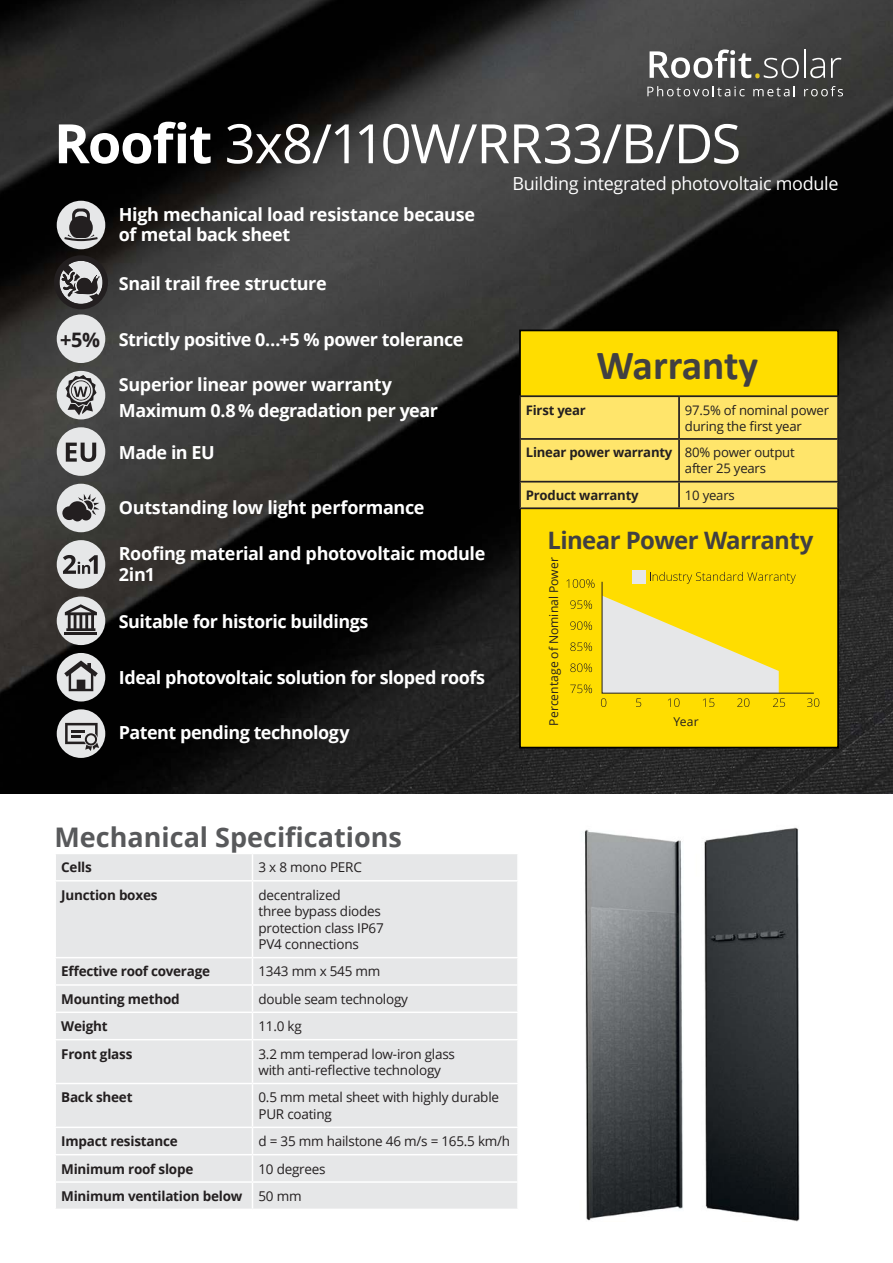
<style>
.page{position:relative;width:893px;height:1263px;background:#fff}
.page>*{position:absolute;margin:0;border:0;box-sizing:border-box;transform-origin:0 0}
.t1{font:54.3px "Open Sans";letter-spacing:-.025em;color:#fff}
.t2{font:700 41.55px "Calibri";color:#414042}
.t3{font:700 27px "Open Sans";color:#58595b}
.t4{font:700 24px "Open Sans";letter-spacing:-.03em;color:#414042}
.t5{font:700 19.95px "Open Sans";color:#231f20}
.t6{font:700 18px/20.7px "Open Sans";letter-spacing:-.025em;color:#fff}
.t7{font:18px "Open Sans";letter-spacing:-.015em;color:#fff}
.Paragraph_Style_1{font:13.5px/16.5px "Open Sans";letter-spacing:-.015em;color:#231f20}
.Paragraph_Style_1-2{font:700 13.5px "Open Sans";letter-spacing:-.015em;color:#231f20}
.t8{font:13.2px/16px "Open Sans";letter-spacing:-.015em;color:#231f20}
.t9{font:700 13.2px "Open Sans";letter-spacing:-.015em;color:#231f20}
.t10{font:12.15px "Open Sans";letter-spacing:.005em;color:#231f20}
.s1{font-weight:700}
</style>
<div class="page">
<img style="left:584px;top:827px;width:216px;height:395px">
<img style="left:0;top:0;width:893px;height:793px">
<div style="left:56px;top:854px;width:461px;height:354px;background:#e6e7e8"></div>
<svg style="left:252px;top:854px;width:1px;height:26px"></svg>
<hr style="left:54px;top:880px;width:198px;height:1px;background:#fff">
<hr style="left:252px;top:880px;width:267px;height:1px;background:#fff">
<hr style="left:252px;top:881px;width:1px;height:76px;background:#fff">
<hr style="left:54px;top:957px;width:198px;height:1px;background:#fff">
<hr style="left:252px;top:957px;width:267px;height:1px;background:#fff">
<hr style="left:54px;top:984px;width:198px;height:2px;background:#fff">
<hr style="left:252px;top:984px;width:267px;height:2px;background:#fff">
<hr style="left:54px;top:1011px;width:198px;height:2px;background:#fff">
<hr style="left:252px;top:1011px;width:267px;height:2px;background:#fff">
<svg style="left:252px;top:958px;width:1px;height:81px"></svg>
<hr style="left:54px;top:1039px;width:198px;height:1px;background:#fff">
<hr style="left:252px;top:1039px;width:267px;height:1px;background:#fff">
<hr style="left:252px;top:1040px;width:1px;height:43px;background:#fff">
<hr style="left:54px;top:1083px;width:198px;height:1px;background:#fff">
<hr style="left:252px;top:1083px;width:267px;height:1px;background:#fff">
<hr style="left:252px;top:1084px;width:1px;height:42px;background:#fff">
<hr style="left:54px;top:1126px;width:198px;height:2px;background:#fff">
<hr style="left:252px;top:1126px;width:267px;height:2px;background:#fff">
<hr style="left:54px;top:1154px;width:198px;height:1px;background:#fff">
<hr style="left:252px;top:1154px;width:267px;height:1px;background:#fff">
<hr style="left:54px;top:1181px;width:198px;height:2px;background:#fff">
<hr style="left:252px;top:1181px;width:267px;height:2px;background:#fff">
<svg style="left:252px;top:1128px;width:1px;height:80px"></svg>
<svg style="left:650px;top:50px;width:149px;height:28px"></svg>
<hr style="left:804px;top:50px;width:2px;height:28px;background:#fff">
<svg style="left:810px;top:58px;width:15px;height:20px"></svg>
<svg style="left:831px;top:58px;width:10px;height:20px"></svg>
<svg style="left:647px;top:86px;width:98px;height:10px"></svg>
<svg style="left:753px;top:86px;width:42px;height:10px"></svg>
<svg style="left:804px;top:86px;width:39px;height:10px"></svg>
<div style="left:57px;top:484px;width:48px;height:48px;background:#e6e7e8;border-radius:50%"></div>
<svg style="left:62px;top:494px;width:37px;height:27px"></svg>
<div style="left:57px;top:427px;width:48px;height:49px;background:#e6e7e8;border-radius:50%"></div>
<svg style="left:66px;top:443px;width:30px;height:19px"></svg>
<div style="left:57px;top:596px;width:48px;height:49px;background:#e6e7e8;border-radius:50%"></div>
<hr style="left:65px;top:632px;width:32px;height:3px;background:#231f20">
<svg style="left:65px;top:604px;width:32px;height:27px"></svg>
<div style="left:57px;top:314px;width:48px;height:49px;background:#e6e7e8;border-radius:50%"></div>
<svg style="left:61px;top:335px;width:10px;height:10px"></svg>
<div style="left:57px;top:371px;width:48px;height:48px;background:#e6e7e8;border-radius:50%"></div>
<svg style="left:65px;top:375px;width:32px;height:40px"></svg>
<div style="left:57px;top:201px;width:48px;height:48px;background:#e6e7e8;border-radius:50%"></div>
<svg style="left:64px;top:209px;width:34px;height:32px"></svg>
<svg style="left:54px;top:255px;width:54px;height:54px;background:#5e5c5d"></svg>
<div style="left:57px;top:653px;width:48px;height:48px;background:#e6e7e8;border-radius:50%"></div>
<svg style="left:64px;top:660px;width:34px;height:31px"></svg>
<div style="left:57px;top:540px;width:48px;height:49px;background:#e6e7e8;border-radius:50%"></div>
<svg style="left:63px;top:555px;width:35px;height:19px"></svg>
<div style="left:57px;top:709px;width:48px;height:49px;background:#e6e7e8;border-radius:50%"></div>
<svg style="left:65px;top:723px;width:34px;height:28px"></svg>
<div style="left:519px;top:330px;width:320px;height:418px;background:#fd0;border:2px solid #000"></div>
<div style="left:521px;top:397px;width:316px;height:110px;background:#ffe56b"></div>
<hr style="left:519px;top:395px;width:160px;height:2px;background:#231f20">
<hr style="left:519px;top:397px;width:2px;height:41px;background:#231f20">
<hr style="left:679px;top:395px;width:160px;height:2px;background:#231f20">
<hr style="left:678px;top:397px;width:2px;height:41px;background:#231f20">
<hr style="left:837px;top:397px;width:2px;height:41px;background:#231f20">
<hr style="left:519px;top:438px;width:160px;height:2px;background:#231f20">
<hr style="left:519px;top:440px;width:2px;height:41px;background:#231f20">
<hr style="left:679px;top:438px;width:160px;height:2px;background:#231f20">
<hr style="left:678px;top:440px;width:2px;height:41px;background:#231f20">
<hr style="left:837px;top:440px;width:2px;height:41px;background:#231f20">
<hr style="left:519px;top:481px;width:160px;height:1px;background:#231f20">
<hr style="left:519px;top:482px;width:2px;height:25px;background:#231f20">
<hr style="left:679px;top:481px;width:160px;height:1px;background:#231f20">
<hr style="left:678px;top:482px;width:2px;height:25px;background:#231f20">
<hr style="left:837px;top:482px;width:2px;height:25px;background:#231f20">
<hr style="left:519px;top:507px;width:160px;height:2px;background:#231f20">
<hr style="left:679px;top:507px;width:160px;height:2px;background:#231f20">
<svg style="left:570px;top:684px;width:22px;height:9px"></svg>
<svg style="left:570px;top:663px;width:22px;height:9px"></svg>
<svg style="left:570px;top:642px;width:22px;height:9px"></svg>
<svg style="left:570px;top:621px;width:22px;height:9px"></svg>
<svg style="left:570px;top:600px;width:22px;height:9px"></svg>
<svg style="left:566px;top:579px;width:29px;height:9px"></svg>
<div style="left:632px;top:570px;width:13px;height:13px;background:#e6e7e8"></div>
<svg style="left:601px;top:572px;width:218px;height:135px"></svg>
<p class="t1" style="left:54px;top:106px;width:689px"><span class="s1">Roofit</span> 3x8/110W/RR33/B/DS</p>
<p class="t5" style="left:71px;top:326px;width:31px">5%</p>
<p class="t6" style="left:119px;top:203px;width:358px">High mechanical load resistance because of metal back sheet</p>
<p class="t6" style="left:119px;top:273px;width:209px">Snail trail free structure</p>
<p class="t6" style="left:119px;top:329px;width:346px">Strictly positive 0…+5 % power tolerance</p>
<p class="t6" style="left:119px;top:371px;width:321px;line-height:25.5px">Superior linear power warranty<br>Maximum 0.8 % degradation per year</p>
<p class="t6" style="left:119px;top:442px;width:97px">Made in EU</p>
<p class="t6" style="left:119px;top:496px;width:307px">Outstanding low light performance</p>
<p class="t6" style="left:119px;top:543px;width:368px">Roofing material and photovoltaic module<br>2in1</p>
<p class="t6" style="left:119px;top:611px;width:251px">Suitable for historic buildings</p>
<p class="t6" style="left:119px;top:666px;width:368px">Ideal photovoltaic solution for sloped roofs</p>
<p class="t6" style="left:119px;top:722px;width:232px">Patent pending technology</p>
<p class="t7" style="left:512px;top:171px;width:327px">Building integrated photovoltaic module</p>
<p class="t2" style="left:596px;top:339px;width:163px">Warranty</p>
<p class="t9" style="left:526px;top:400px;width:62px">First year</p>
<p class="t8" style="left:685px;top:401px;width:146px">97.5% of nominal power during the first year</p>
<p class="t9" style="left:526px;top:443px;width:148px">Linear power warranty</p>
<p class="t8" style="left:685px;top:444px;width:111px">80% power output after 25 years</p>
<p class="t9" style="left:526px;top:486px;width:114px">Product warranty</p>
<p class="t8" style="left:685px;top:487px;width:51px">10 years</p>
<p class="t4" style="left:547px;top:524px;width:268px">Linear Power Warranty</p>
<p class="t10" style="left:545px;top:725px;width:170px;rotate:-90deg">Percentage of Nominal Power</p>
<p class="t10" style="left:673px;top:713px;width:27px">Year</p>
<p class="t3" style="left:54px;top:818px;width:349px">Mechanical Specifications</p>
<p class="Paragraph_Style_1-2" style="left:61px;top:858px;width:32px">Cells</p>
<p class="Paragraph_Style_1" style="left:258px;top:859px;width:105px">3 x 8 mono PERC</p>
<p class="Paragraph_Style_1-2" style="left:61px;top:885px;width:98px">Junction boxes</p>
<p class="Paragraph_Style_1" style="left:258px;top:886px;width:127px">decentralized<br>three bypass diodes protection class IP67<br>PV4 connections</p>
<p class="Paragraph_Style_1-2" style="left:61px;top:962px;width:150px">Effective roof coverage</p>
<p class="Paragraph_Style_1" style="left:258px;top:963px;width:123px">1343 mm x 545 mm</p>
<p class="Paragraph_Style_1-2" style="left:61px;top:989px;width:120px">Mounting method</p>
<p class="Paragraph_Style_1" style="left:258px;top:990px;width:151px">double seam technology</p>
<p class="Paragraph_Style_1-2" style="left:61px;top:1017px;width:48px">Weight</p>
<p class="Paragraph_Style_1" style="left:258px;top:1018px;width:45px">11.0 kg</p>
<p class="Paragraph_Style_1-2" style="left:61px;top:1044px;width:73px">Front glass</p>
<p class="Paragraph_Style_1" style="left:258px;top:1045px;width:198px">3.2 mm temperad low-iron glass with anti-reflective technology</p>
<p class="Paragraph_Style_1-2" style="left:61px;top:1088px;width:73px">Back sheet</p>
<p class="Paragraph_Style_1" style="left:258px;top:1089px;width:242px">0.5 mm metal sheet with highly durable<br>PUR coating</p>
<p class="Paragraph_Style_1-2" style="left:61px;top:1132px;width:118px">Impact resistance</p>
<p class="Paragraph_Style_1" style="left:258px;top:1133px;width:253px">d = 35 mm hailstone 46 m/s = 165.5 km/h</p>
<p class="Paragraph_Style_1-2" style="left:61px;top:1159px;width:134px">Minimum roof slope</p>
<p class="Paragraph_Style_1" style="left:258px;top:1160px;width:69px">10 degrees</p>
<p class="Paragraph_Style_1-2" style="left:61px;top:1186px;width:183px">Minimum ventilation below</p>
<p class="Paragraph_Style_1" style="left:258px;top:1187px;width:45px">50 mm</p>
</div>
